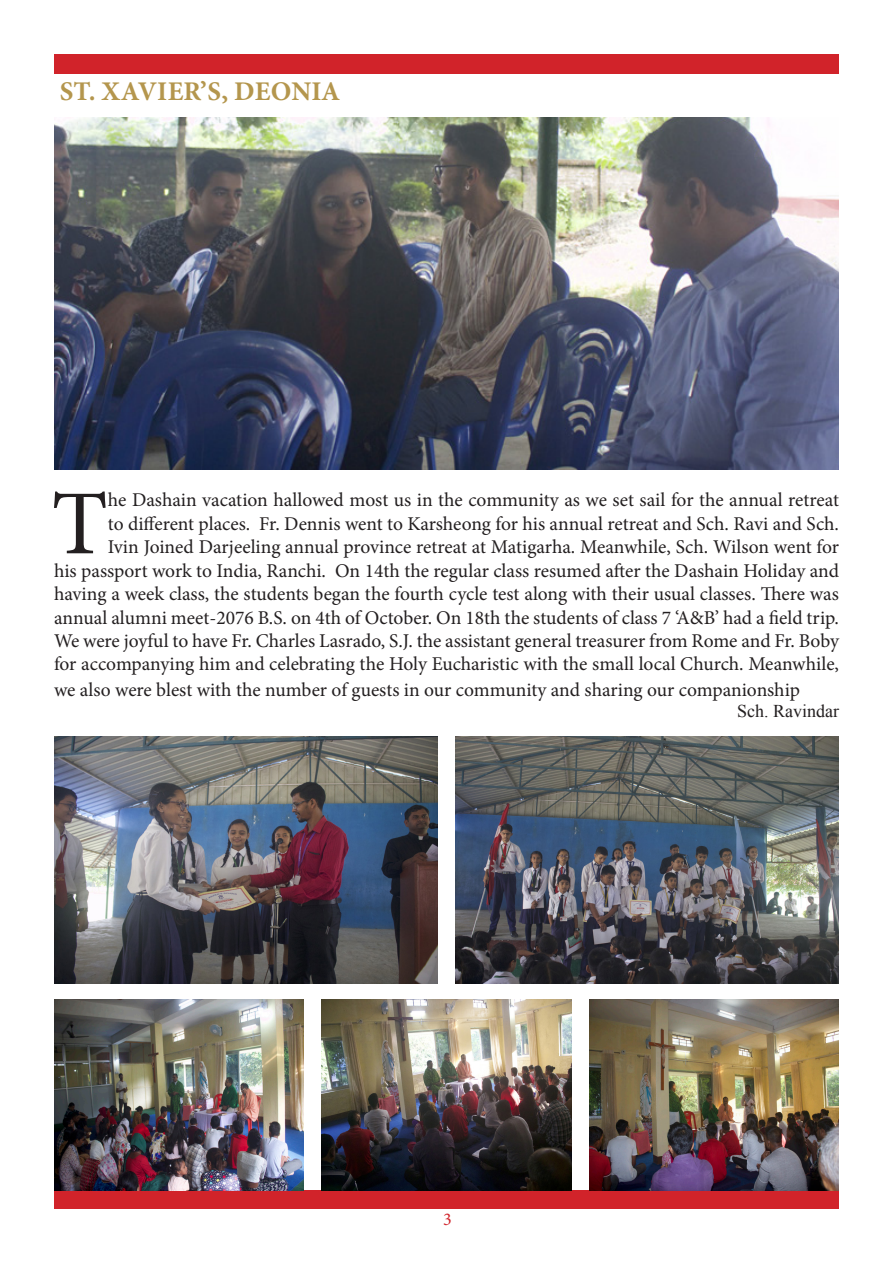
<style>
.page{position:relative;width:893px;height:1263px;background:#fff}
.page>*{position:absolute;margin:0;border:0;box-sizing:border-box;transform-origin:0 0}
.t1{font:91.5px "Minion Pro";color:#231f20}
.t2{font:700 27px "Minion Pro";letter-spacing:.01em;color:#b4964d}
.t3{font:19.5px/23.4px "Minion Pro";color:#231f20;text-align:right}
.t4{font:18px "Times New Roman";color:#231f20}
.t5{font:18px "Minion Pro";color:#d1232a}
</style>
<div class="page">
<div style="left:54px;top:54px;width:785px;height:20px;background:#d1232a"></div>
<div style="left:54px;top:1190px;width:785px;height:19px;background:#d1232a"></div>
<img style="left:54px;top:999px;width:250px;height:191px">
<img style="left:322px;top:999px;width:249px;height:191px">
<img style="left:589px;top:999px;width:250px;height:191px">
<img style="left:54px;top:736px;width:383px;height:247px">
<img style="left:455px;top:736px;width:384px;height:247px">
<img style="left:54px;top:117px;width:785px;height:353px">
<p class="t2" style="left:60px;top:72px;width:282px">ST. XAVIER’S, DEONIA</p>
<p class="t1" style="left:51px;top:463px;width:58px">T</p>
<p class="t3" style="left:54px;top:489px;width:787px">he Dashain vacation hallowed most us in the community as we set sail for the annual retreat<br>to different places. Fr. Dennis went to Karsheong for his annual retreat and Sch. Ravi and Sch.<br>Ivin Joined Darjeeling annual province retreat at Matigarha. Meanwhile, Sch. Wilson went for<br>his passport work to India, Ranchi. On 14th the regular class resumed after the Dashain Holiday and having a week class, the students began the fourth cycle test along with their usual classes. There was annual alumni meet-2076 B.S. on 4th of October. On 18th the students of class 7 ‘A&amp;B’ had a field trip.<br>We were joyful to have Fr. Charles Lasrado, S.J. the assistant general treasurer from Rome and Fr. Boby for accompanying him and celebrating the Holy Eucharistic with the small local Church. Meanwhile,</p>
<p class="t3" style="left:54px;top:678px;width:747px">we also were blest with the number of guests in our community and sharing our companionship</p>
<p class="t4" style="left:737px;top:699px;width:103px">Sch. Ravindar</p>
<p class="t5" style="left:443px;top:1207px;width:10px">3</p>
</div>
